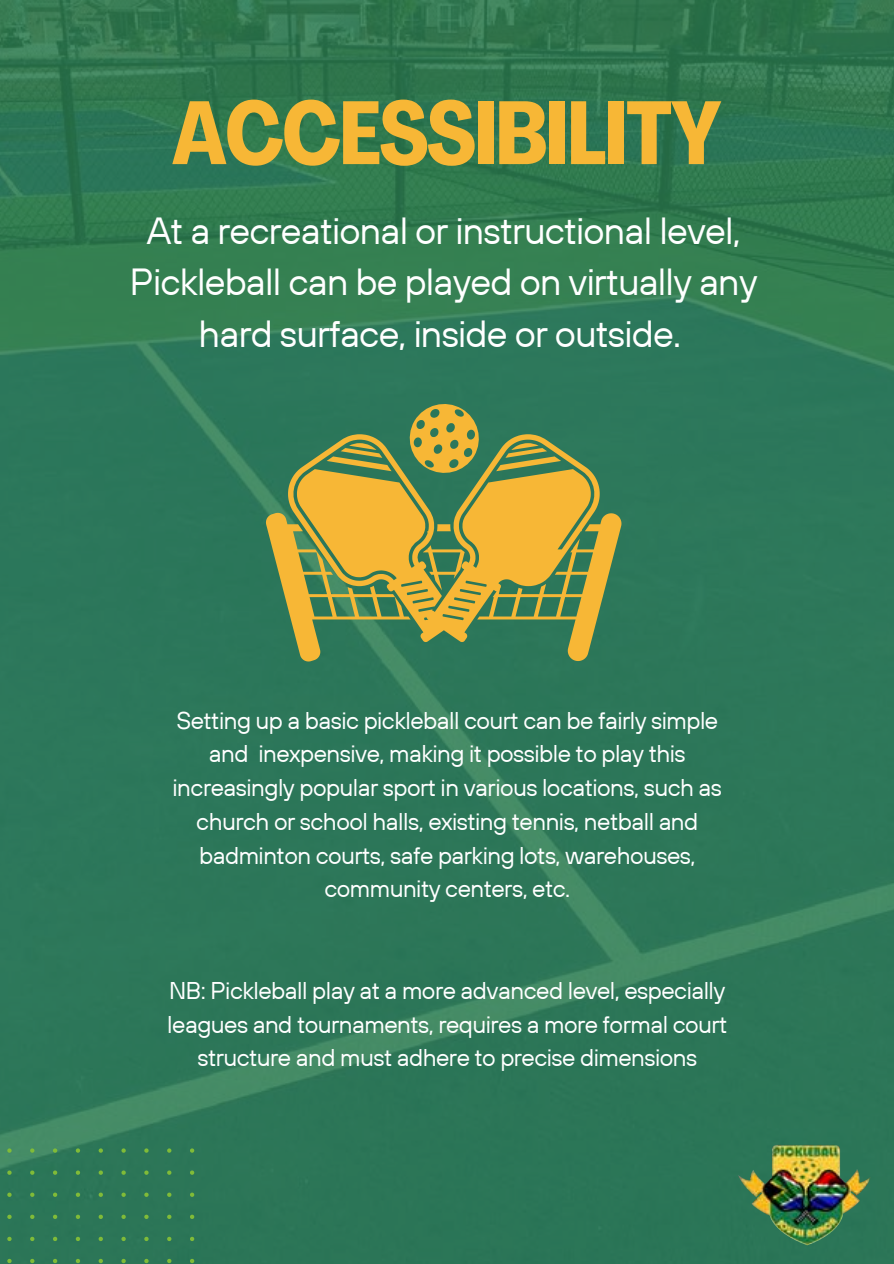
<style>
.page{position:relative;width:894px;height:1264px;background:#fff}
.page>*{position:absolute;margin:0;border:0;box-sizing:border-box;transform-origin:0 0}
.t1{font:700 88.2px "Agrandir Tight";letter-spacing:-.02em;color:#f7b736}
.t2{font:37.65px/51.8px "TT Hoves";letter-spacing:-.02em;color:#fff;text-align:center}
.t3{font:24.15px/33.8px "TT Hoves";letter-spacing:-.02em;color:#fff;text-align:center}
</style>
<div class="page">
<img style="left:0;top:0;width:893px;height:1263px">
<img style="left:736px;top:1143px;width:135px;height:102px">
<svg style="left:0;top:1148px;width:194px;height:115px;background:#2f7856"></svg>
<svg style="left:405px;top:399px;width:78px;height:35px;background:#899449"></svg>
<svg style="left:288px;top:434px;width:333px;height:227px;background:#969847"></svg>
<svg style="left:437px;top:524px;width:13px;height:7px"></svg>
<svg style="left:266px;top:513px;width:144px;height:148px;background:#969948"></svg>
<svg style="left:423px;top:545px;width:42px;height:45px;background:#7e904a"></svg>
<svg style="left:326px;top:443px;width:65px;height:28px;background:#82924a"></svg>
<svg style="left:496px;top:443px;width:65px;height:28px;background:#83924b"></svg>
<h1 class="t1" style="left:172px;top:98px;width:551px">ACCESSIBILITY</h1>
<p class="t2" style="left:130px;top:204px;width:629px">At a recreational or instructional level,<br>Pickleball can be played on virtually any hard surface, inside or outside.</p>
<h2 class="t3" style="left:172px;top:702px;width:551px">Setting up a basic pickleball court can be fairly simple and inexpensive, making it possible to play this increasingly popular sport in various locations, such as church or school halls, existing tennis, netball and badminton courts, safe parking lots, warehouses, community centers, etc.</h2>
<p class="t3" style="left:167px;top:972px;width:561px">NB: Pickleball play at a more advanced level, especially leagues and tournaments, requires a more formal court structure and must adhere to precise dimensions</p>
</div>
